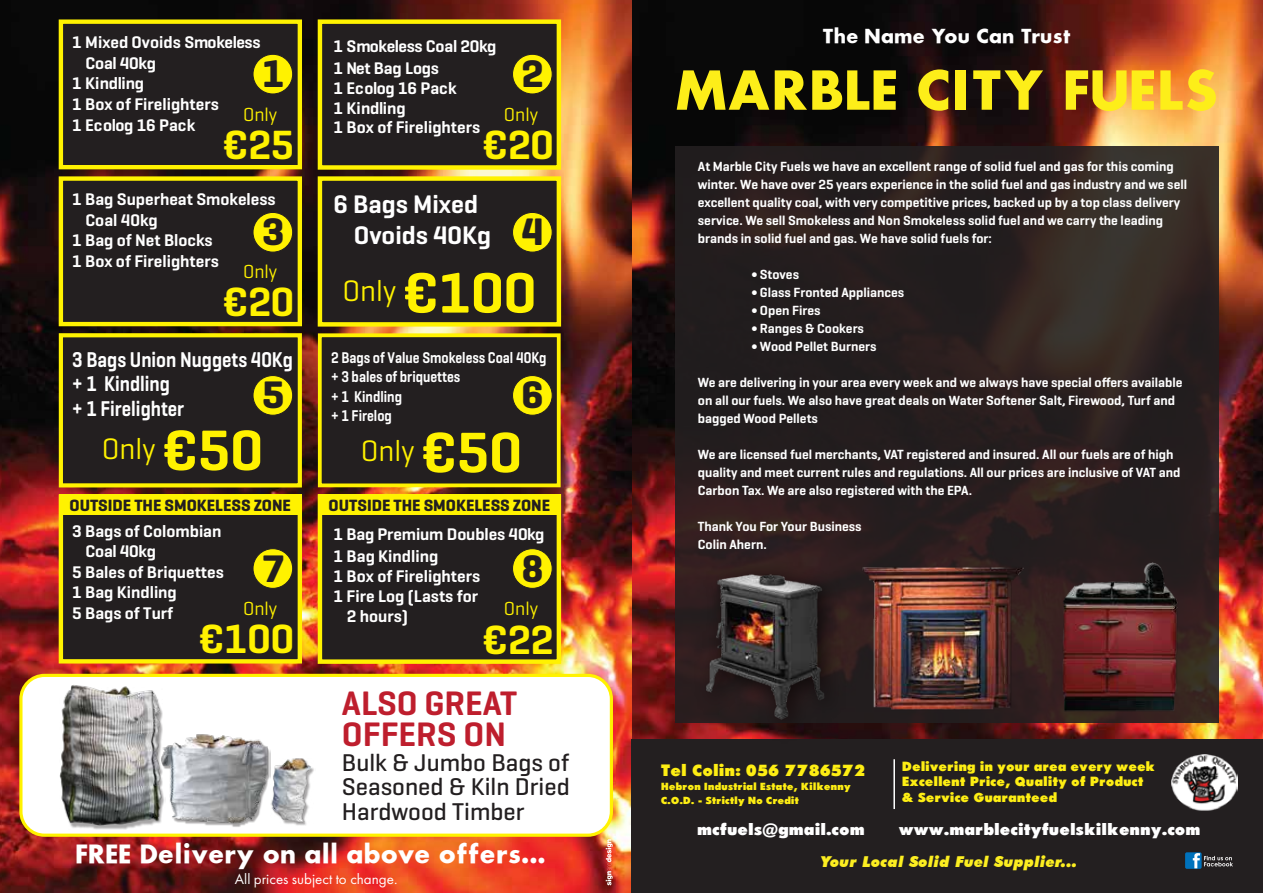
<style>
.page{position:relative;width:1263px;height:893px;background:#fff}
.page>*{position:absolute;margin:0;border:0;box-sizing:border-box;transform-origin:0 0}
.t1{font:52.2px "Futura ICG Bold";color:#fdee19}
.t2{font:600 41.55px "Geogrotesque";letter-spacing:-.015em;color:#fff200}
.t3{font:700 39px "Geogrotesque";color:#231f20}
.t4{font:600 34.5px/30.8px "Geogrotesque";color:#be1e2d}
.t5{font:30.15px "Geogrotesque";color:#fff200}
.t6{font:600 25.95px/31px "Geogrotesque";color:#fff}
.t7{font:500 24.6px/24.3px "Geogrotesque";color:#231f20;text-align:justify}
.t8{font:24.6px "Futura ICG Bold";color:#fff}
.t9{font:600 21.75px/24.6px "Geogrotesque";color:#fff;scale:.86 1}
.t10{font:19.2px "Geogrotesque";color:#fff200}
.t11{font:18.9px "Futura ICG Bold";color:#fff}
.t12{font:17.55px "Futura Press Press";letter-spacing:.04em;color:#feee13}
.t13{font:17.4px "Futura Press Press";letter-spacing:.04em;color:#fff}
.t14{font:600 17.1px/22.4px "Geogrotesque";color:#fff}
.t15{font:700 16.65px "Geogrotesque";color:#231f20}
.t16{font:600 15.9px/19.5px "Geogrotesque";color:#fff;scale:.86 1}
.t17{font:italic 900 15px "Futura BT";letter-spacing:.02em;color:#fcee21}
.t18{font:15px "Futura PT";color:#fff}
.t19{font:14.25px/15.6px "Futura Press Press";letter-spacing:.04em;color:#feee13}
.t20{font:600 13.5px/18px "Geogrotesque";color:#fff}
.t21{font:10.95px/14px "Futura Press Press";letter-spacing:.04em;color:#feee13}
.s1{font-weight:600;font-size:58.05px}
</style>
<div class="page">
<img style="left:0;top:0;width:1263px;height:893px">
<div style="left:631px;top:740px;width:632px;height:153px;background:#231f20"></div>
<svg style="left:675px;top:147px;width:544px;height:576px;background:#29201f"></svg>
<img style="left:1172px;top:754px;width:65px;height:57px">
<hr style="left:893px;top:759px;width:2px;height:50px;background:#fff">
<div style="left:1185px;top:852px;width:16px;height:17px;background:#0072bc;border-radius:2px"></div>
<svg style="left:1193px;top:853px;width:40px;height:15px"></svg>
<div style="left:318px;top:333px;width:243px;height:154px;background:#231f20;border:4px solid #fff200"></div>
<div style="left:59px;top:333px;width:243px;height:154px;background:#231f20;border:4px solid #fff200"></div>
<div style="left:59px;top:19px;width:243px;height:150px;background:#231f20;border:4px solid #fff200"></div>
<div style="left:318px;top:19px;width:243px;height:151px;background:#231f20;border:4px solid #fff200"></div>
<div style="left:59px;top:494px;width:243px;height:169px;background:#231f20;border:4px solid #fff200"></div>
<div style="left:318px;top:494px;width:243px;height:170px;background:#231f20;border:4px solid #fff200"></div>
<div style="left:59px;top:176px;width:243px;height:150px;background:#231f20;border:4px solid #fff200"></div>
<div style="left:318px;top:176px;width:243px;height:151px;background:#231f20;border:4px solid #fff200"></div>
<svg style="left:606px;top:839px;width:7px;height:46px"></svg>
<div style="left:59px;top:494px;width:243px;height:21px;background:#fff200"></div>
<div style="left:318px;top:494px;width:243px;height:21px;background:#fff200"></div>
<img style="left:852px;top:546px;width:191px;height:189px">
<img style="left:1049px;top:555px;width:151px;height:175px">
<img style="left:685px;top:554px;width:168px;height:186px">
<img style="left:698px;top:566px;width:142px;height:161px">
<div style="left:512px;top:376px;width:40px;height:39px;background:#fff200;border-radius:50%"></div>
<div style="left:512px;top:375px;width:41px;height:41px;border:1px solid #231f20;border-radius:50%"></div>
<div style="left:253px;top:376px;width:40px;height:39px;background:#fff200;border-radius:50%"></div>
<div style="left:252px;top:375px;width:41px;height:41px;border:1px solid #231f20;border-radius:50%"></div>
<div style="left:512px;top:549px;width:40px;height:39px;background:#fff200;border-radius:50%"></div>
<div style="left:512px;top:548px;width:41px;height:41px;border:1px solid #231f20;border-radius:50%"></div>
<div style="left:253px;top:549px;width:40px;height:39px;background:#fff200;border-radius:50%"></div>
<div style="left:252px;top:548px;width:41px;height:41px;border:1px solid #231f20;border-radius:50%"></div>
<div style="left:512px;top:212px;width:40px;height:40px;background:#fff200;border-radius:50%"></div>
<div style="left:512px;top:212px;width:41px;height:41px;border:1px solid #231f20;border-radius:50%"></div>
<div style="left:253px;top:212px;width:40px;height:40px;background:#fff200;border-radius:50%"></div>
<div style="left:252px;top:212px;width:41px;height:41px;border:1px solid #231f20;border-radius:50%"></div>
<div style="left:512px;top:54px;width:40px;height:40px;background:#fff200;border-radius:50%"></div>
<div style="left:512px;top:54px;width:41px;height:41px;border:1px solid #231f20;border-radius:50%"></div>
<div style="left:253px;top:54px;width:40px;height:40px;background:#fff200;border-radius:50%"></div>
<div style="left:252px;top:54px;width:41px;height:41px;border:1px solid #231f20;border-radius:50%"></div>
<div style="left:21px;top:675px;width:590px;height:160px;background:#fff;border-radius:24px"></div>
<div style="left:19px;top:674px;width:594px;height:163px;border:3px solid #fff200;border-radius:24px"></div>
<img style="left:72px;top:827px;width:63px;height:3px">
<img style="left:59px;top:685px;width:104px;height:142px">
<img style="left:159px;top:730px;width:111px;height:97px">
<img style="left:262px;top:752px;width:52px;height:75px">
<p class="t14" style="left:72px;top:31px;width:190px">1 Mixed Ovoids Smokeless</p>
<p class="t14" style="left:86px;top:52px;width:72px">Coal 40kg</p>
<p class="t14" style="left:72px;top:72px;width:73px">1 Kindling</p>
<p class="t14" style="left:72px;top:93px;width:148px">1 Box of Firelighters</p>
<p class="t14" style="left:72px;top:113px;width:125px">1 Ecolog 16 Pack</p>
<p class="t14" style="left:334px;top:35px;width:164px">1 Smokeless Coal 20kg<br>1 Net Bag Logs</p>
<p class="t14" style="left:334px;top:78px;width:148px;line-height:19.8px">1 Ecolog 16 Pack<br>1 Kindling<br>1 Box of Firelighters</p>
<h3 class="t3" style="left:262px;top:50px;width:24px">1</h3>
<h3 class="t3" style="left:522px;top:50px;width:24px">2</h3>
<h3 class="t10" style="left:243px;top:103px;width:36px">Only</h3>
<h3 class="t10" style="left:504px;top:103px;width:36px">Only</h3>
<h2 class="t2" style="left:221px;top:119px;width:74px">€25</h2>
<h2 class="t2" style="left:481px;top:119px;width:74px">€20</h2>
<p class="t14" style="left:72px;top:188px;width:205px">1 Bag Superheat Smokeless</p>
<p class="t14" style="left:86px;top:209px;width:74px">Coal 40kg</p>
<p class="t14" style="left:72px;top:229px;width:142px">1 Bag of Net Blocks</p>
<p class="t14" style="left:72px;top:250px;width:148px">1 Box of Firelighters</p>
<h3 class="t6" style="left:354px;top:188px;width:139px;text-indent:-20px">6 Bags Mixed<br>Ovoids 40Kg</h3>
<h3 class="t3" style="left:262px;top:208px;width:24px">3</h3>
<h3 class="t3" style="left:522px;top:208px;width:24px">4</h3>
<h3 class="t10" style="left:243px;top:260px;width:36px">Only</h3>
<h3 class="t5" style="left:342px;top:272px;width:195px">Only <span class="s1">€100</span></h3>
<h2 class="t2" style="left:221px;top:276px;width:74px">€20</h2>
<h3 class="t9" style="left:72px;top:347px;width:258px">3 Bags Union Nuggets 40Kg + 1 Kindling<br>+ 1 Firelighter</h3>
<p class="t16" style="left:331px;top:348px;width:252px">2 Bags of Value Smokeless Coal 40Kg + 3 bales of briquettes<br>+ 1 Kindling<br>+ 1 Firelog</p>
<h3 class="t3" style="left:262px;top:371px;width:24px">5</h3>
<h3 class="t3" style="left:522px;top:371px;width:24px">6</h3>
<h3 class="t5" style="left:102px;top:430px;width:163px">Only <span class="s1">€50</span></h3>
<h3 class="t5" style="left:361px;top:432px;width:163px">Only <span class="s1">€50</span></h3>
<p class="t15" style="left:69px;top:495px;width:223px">OUTSIDE THE SMOKELESS ZONE</p>
<p class="t15" style="left:329px;top:495px;width:223px">OUTSIDE THE SMOKELESS ZONE</p>
<p class="t14" style="left:72px;top:519px;width:151px">3 Bags of Colombian</p>
<p class="t14" style="left:86px;top:540px;width:72px">Coal 40kg</p>
<p class="t14" style="left:72px;top:560px;width:153px">5 Bales of Briquettes</p>
<p class="t14" style="left:72px;top:581px;width:106px">1 Bag Kindling</p>
<p class="t14" style="left:72px;top:602px;width:103px">5 Bags of Turf</p>
<p class="t14" style="left:334px;top:523px;width:212px">1 Bag Premium Doubles 40kg<br>1 Bag Kindling</p>
<p class="t14" style="left:334px;top:565px;width:148px">1 Box of Firelighters</p>
<p class="t14" style="left:334px;top:585px;width:146px">1 Fire Log (Lasts for</p>
<p class="t14" style="left:347px;top:605px;width:63px">2 hours)</p>
<h3 class="t3" style="left:262px;top:544px;width:24px">7</h3>
<h3 class="t3" style="left:522px;top:544px;width:24px">8</h3>
<h3 class="t10" style="left:243px;top:597px;width:36px">Only</h3>
<h3 class="t10" style="left:504px;top:597px;width:36px">Only</h3>
<h2 class="t2" style="left:197px;top:613px;width:98px">€100</h2>
<h2 class="t2" style="left:481px;top:614px;width:74px">€22</h2>
<h3 class="t4" style="left:342px;top:688px;width:177px">ALSO GREAT<br>OFFERS ON</h3>
<h3 class="t7" style="left:342px;top:750px;width:229px">Bulk &amp; Jumbo Bags of Seasoned &amp; Kiln Dried Hardwood Timber</h3>
<h3 class="t8" style="left:75px;top:836px;width:473px">FREE Delivery on all above offers...</h3>
<p class="t18" style="left:235px;top:870px;width:164px">All prices subject to change.</p>
<h3 class="t11" style="left:822px;top:23px;width:250px">The Name You Can Trust</h3>
<h1 class="t1" style="left:675px;top:54px;width:545px">MARBLE CITY FUELS</h1>
<p class="t20" style="left:698px;top:157px;width:491px">At Marble City Fuels we have an excellent range of solid fuel and gas for this coming winter. We have over 25 years experience in the solid fuel and gas industry and we sell excellent quality coal, with very competitive prices, backed up by a top class delivery service. We sell Smokeless and Non Smokeless solid fuel and we carry the leading brands in solid fuel and gas. We have solid fuels for:</p>
<p class="t20" style="left:752px;top:265px;width:154px">∫ Stoves<br>∫ Glass Fronted Appliances ∫ Open Fires<br>∫ Ranges &amp; Cookers<br>∫ Wood Pellet Burners</p>
<p class="t20" style="left:698px;top:373px;width:486px">We are delivering in your area every week and we always have special offers available on all our fuels. We also have great deals on Water Softener Salt, Firewood, Turf and bagged Wood Pellets</p>
<p class="t20" style="left:698px;top:445px;width:484px">We are licensed fuel merchants, VAT registered and insured. All our fuels are of high quality and meet current rules and regulations. All our prices are inclusive of VAT and<br>Carbon Tax. We are also registered with the EPA.</p>
<p class="t20" style="left:698px;top:517px;width:165px">Thank You For Your Business<br>Colin Ahern.</p>
<p class="t12" style="left:661px;top:759px;width:205px">Tel Colin: 056 7786572</p>
<p class="t21" style="left:661px;top:779px;width:191px">Hebron Industrial Estate, Kilkenny<br>C.O.D. - Strictly No Credit</p>
<p class="t19" style="left:902px;top:758px;width:254px">Delivering in your area every week<br>Excellent Price, Quality of Product &amp; Service Guaranteed</p>
<p class="t13" style="left:697px;top:819px;width:168px">mcfuels@gmail.com</p>
<p class="t13" style="left:899px;top:819px;width:303px">www.marblecityfuelskilkenny.com</p>
<p class="t17" style="left:821px;top:852px;width:257px">Your Local Solid Fuel Supplier...</p>
</div>
